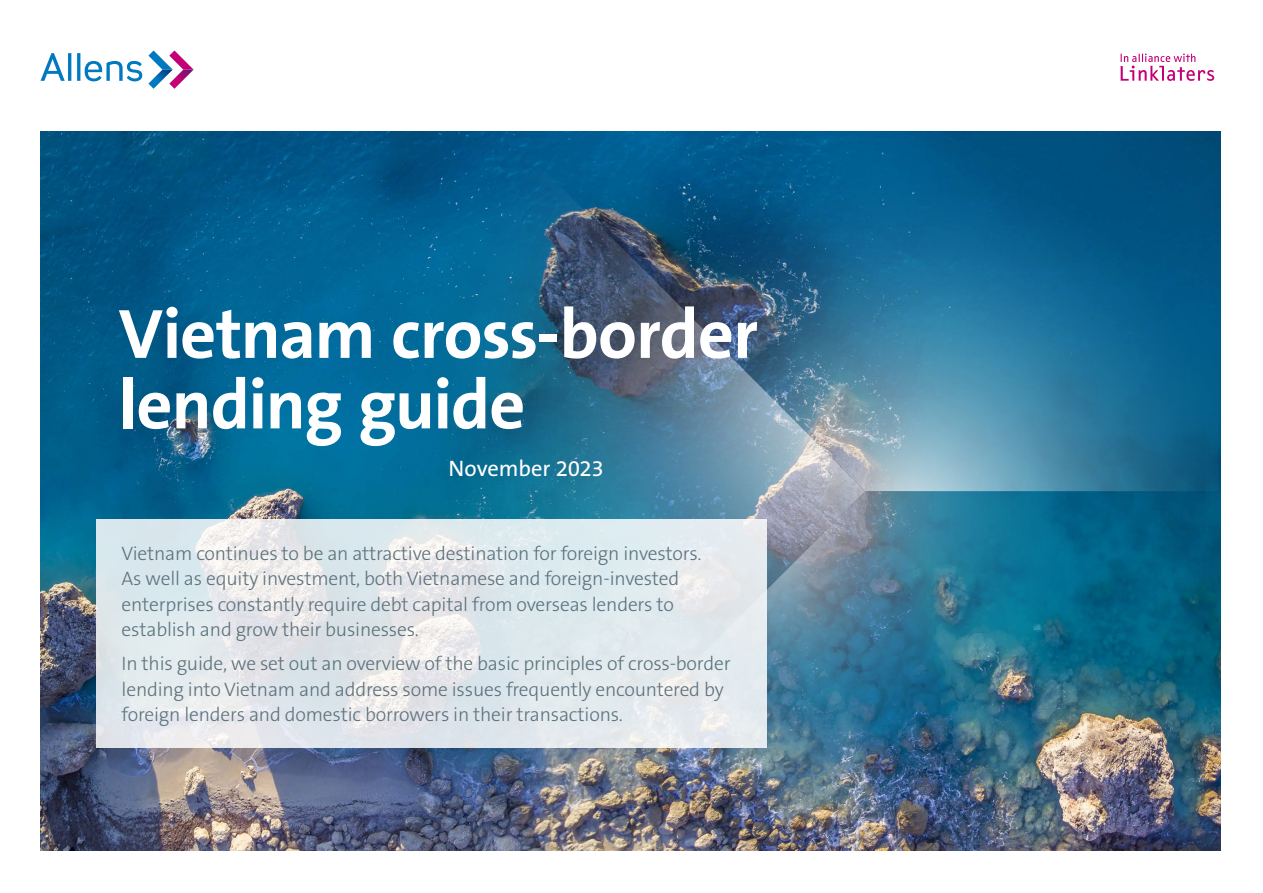
<style>
.page{position:relative;width:1263px;height:893px;background:#fff}
.page>*{position:absolute;margin:0;border:0;box-sizing:border-box;transform-origin:0 0}
.t1{font:700 70.5px/70.5px "The Sans B W7";letter-spacing:-.015em;color:#fff}
.t2{font:22.5px "The Sans B W5 Plain";letter-spacing:-.005em;color:#fff}
.t3{font:300 19.5px/25.5px "The Sans B W3";letter-spacing:-.01em;color:#5c727d}
</style>
<div class="page">
<img style="left:40px;top:132px;width:1180px;height:718px">
<svg style="left:147px;top:132px;width:359px;height:718px;background:#1a6790"></svg>
<img style="left:506px;top:132px;width:712px;height:359px">
<img style="left:506px;top:491px;width:712px;height:359px">
<svg style="left:41px;top:53px;width:30px;height:28px"></svg>
<svg style="left:77px;top:53px;width:65px;height:29px"></svg>
<svg style="left:148px;top:50px;width:46px;height:39px"></svg>
<svg style="left:1120px;top:54px;width:94px;height:27px"></svg>
<svg style="left:96px;top:520px;width:670px;height:228px;background:#e2e8ec"></svg>
<h1 class="t1" style="left:119px;top:299px;width:641px">Vietnam cross-border lending guide</h1>
<p class="t2" style="left:449px;top:454px;width:157px">November 2023</p>
<p class="t3" style="left:122px;top:540px;width:582px">Vietnam continues to be an attractive destination for foreign investors.<br>As well as equity investment, both Vietnamese and foreign-invested enterprises constantly require debt capital from overseas lenders to establish and grow their businesses.</p>
<p class="t3" style="left:122px;top:651px;width:610px">In this guide, we set out an overview of the basic principles of cross-border lending into Vietnam and address some issues frequently encountered by foreign lenders and domestic borrowers in their transactions.</p>
</div>
